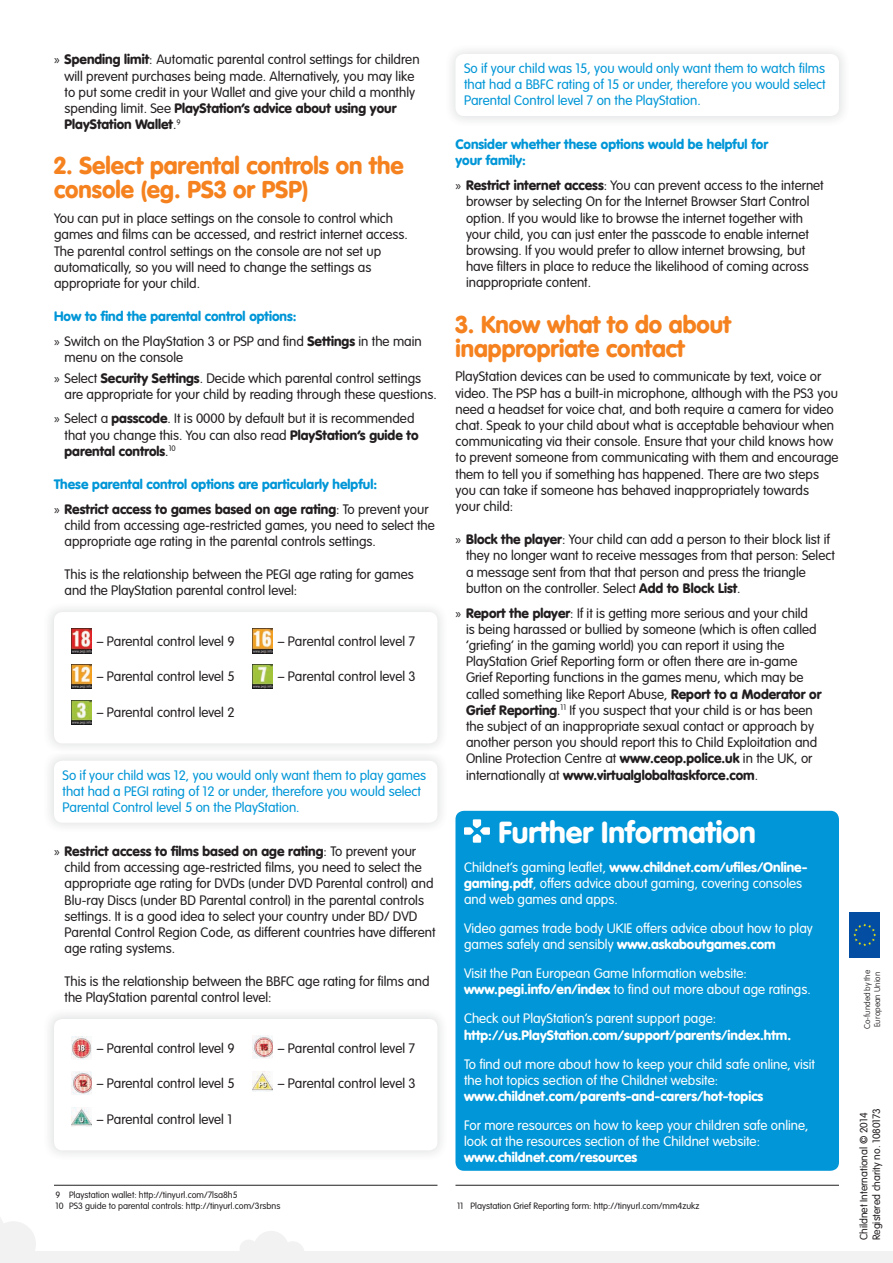
<style>
.page{position:relative;width:893px;height:1263px;background:#fff}
.page>*{position:absolute;margin:0;border:0;box-sizing:border-box;transform-origin:0 0}
.t1{font:900 30px "VAG Rounded Std";color:#fff}
.t2{font:900 24px/24px "VAG Rounded Std";color:#f5821f}
.t3{font:300 13.5px/16.2px "VAG Rounded Std";color:#231f20}
.t4{font:300 13.5px/16.2px "VAG Rounded Std";color:#fff}
.t5{font:300 13.5px/16.2px "VAG Rounded Std";color:#0096d7}
.t6{font:900 13.5px/24.8px "VAG Rounded Std";color:#0096d7}
.t7{font:900 13.5px "VAG Rounded Std";color:#fff}
.t8{font:900 13.5px/16.2px "VAG Rounded Std";color:#231f20}
.t9{font:300 10.5px/12.6px "VAG Rounded Std";color:#231f20}
.t10{font:300 9px/10.8px "VAG Rounded Std";color:#231f20}
.t11{font:100 8.25px/9.9px "VAG Rounded Std";color:#231f20}
.s1{font-family:"Myriad Pro";font-weight:400}
.s2{font-weight:900}
.s3{font-weight:900;color:#0096d7}
.s4{font-weight:300}
.s5{font-family:"Myriad Pro";font-weight:400;color:#231f20}
.s6{color:#231f20}
.s7{font-weight:300;color:#231f20}
</style>
<div class="page">
<div style="left:0;top:1251px;width:893px;height:12px;background:#f2f2f3"></div>
<svg style="left:240px;top:1231px;width:64px;height:20px"></svg>
<svg style="left:0;top:1218px;width:36px;height:33px"></svg>
<div style="left:850px;top:912px;width:30px;height:45px;background:#034ea2"></div>
<svg style="left:853px;top:923px;width:23px;height:23px"></svg>
<img style="left:71px;top:629px;width:21px;height:24px">
<img style="left:71px;top:664px;width:21px;height:25px">
<img style="left:71px;top:700px;width:21px;height:25px">
<img style="left:253px;top:629px;width:20px;height:24px">
<img style="left:253px;top:664px;width:20px;height:25px">
<img style="left:71px;top:1037px;width:21px;height:22px">
<img style="left:71px;top:1071px;width:21px;height:23px">
<img style="left:71px;top:1107px;width:20px;height:20px">
<img style="left:253px;top:1035px;width:20px;height:23px">
<img style="left:253px;top:1071px;width:19px;height:20px">
<hr style="left:54px;top:1185px;width:383px;height:1px;background:#231f20">
<hr style="left:455px;top:1185px;width:384px;height:1px;background:#231f20">
<div style="left:455px;top:811px;width:384px;height:360px;background:#0096d7;border-radius:9px"></div>
<svg style="left:464px;top:819px;width:26px;height:24px"></svg>
<p class="t3" style="left:65px;top:52px;width:357px;text-indent:-11px"><span class="s1">»</span> <span class="s2">Spending limit</span>: Automatic parental control settings for children will prevent purchases being made. Alternatively, you may like to put some credit in your Wallet and give your child a monthly spending limit. See <span class="s2">PlayStation’s advice about using your PlayStation Wallet</span>.<sup>9</sup></p>
<h2 class="t2" style="left:54px;top:155px;width:351px">2. Select parental controls on the console (eg. PS3 or PSP)</h2>
<p class="t3" style="left:54px;top:211px;width:355px">You can put in place settings on the console to control which games and films can be accessed, and restrict internet access.<br>The parental control settings on the console are not set up automatically, so you will need to change the settings as appropriate for your child.</p>
<p class="t3" style="left:54px;top:305px;width:369px;line-height:24.8px"><span class="s3">How to find the parental control options:<br></span><span class="s1">»</span> Switch on the PlayStation 3 or PSP and find <span class="s2">Settings</span> in the main</p>
<p class="t3" style="left:54px;top:348px;width:369px;line-height:20.4px;text-indent:11px">menu on the console<br><span class="s1">»</span> Select <span class="s2">Security Settings</span>. Decide which parental control settings</p>
<p class="t3" style="left:54px;top:382px;width:384px;line-height:24.8px;text-indent:11px">are appropriate for your child by reading through these questions. <span class="s1">»</span> Select a <span class="s2">passcode</span>. It is 0000 by default but it is recommended</p>
<p class="t8" style="left:65px;top:427px;width:356px"><span class="s4">that you change this. You can also read</span> PlayStation’s guide to parental controls<span class="s4">.</span><sup>10</sup></p>
<p class="t6" style="left:54px;top:472px;width:376px">These parental control options are particularly helpful:<br><span class="s5">»</span> <span class="s6">Restrict access to games based on age rating</span><span class="s7">: To prevent your</span></p>
<p class="t3" style="left:65px;top:518px;width:372px">child from accessing age-restricted games, you need to select the appropriate age rating in the parental controls settings.</p>
<p class="t3" style="left:65px;top:566px;width:351px">This is the relationship between the PEGI age rating for games and the PlayStation parental control level:</p>
<p class="t3" style="left:97px;top:633px;width:139px">– Parental control level 9</p>
<p class="t3" style="left:97px;top:669px;width:139px">– Parental control level 5</p>
<p class="t3" style="left:97px;top:705px;width:139px">– Parental control level 2</p>
<p class="t3" style="left:278px;top:633px;width:139px">– Parental control level 7</p>
<p class="t3" style="left:278px;top:669px;width:139px">– Parental control level 3</p>
<p class="t5" style="left:63px;top:767px;width:365px">So if your child was 12, you would only want them to play games that had a PEGI rating of 12 or under, therefore you would select<br>Parental Control level 5 on the PlayStation.</p>
<p class="t3" style="left:65px;top:843px;width:373px;text-indent:-11px"><span class="s1">»</span> <span class="s2">Restrict access to films based on age rating</span>: To prevent your child from accessing age-restricted films, you need to select the appropriate age rating for DVDs (under DVD Parental control) and Blu-ray Discs (under BD Parental control) in the parental controls settings. It is a good idea to select your country under BD/ DVD Parental Control Region Code, as different countries have different age rating systems.</p>
<p class="t3" style="left:65px;top:973px;width:367px">This is the relationship between the BBFC age rating for films and the PlayStation parental control level:</p>
<p class="t3" style="left:97px;top:1040px;width:139px">– Parental control level 9</p>
<p class="t3" style="left:97px;top:1076px;width:139px">– Parental control level 5</p>
<p class="t3" style="left:97px;top:1111px;width:137px">– Parental control level 1</p>
<p class="t3" style="left:278px;top:1040px;width:139px">– Parental control level 7</p>
<p class="t3" style="left:278px;top:1076px;width:139px">– Parental control level 3</p>
<p class="t5" style="left:464px;top:61px;width:363px;text-align:justify">So if your child was 15, you would only want them to watch films that had a BBFC rating of 15 or under, therefore you would select Parental Control level 7 on the PlayStation.</p>
<p class="t6" style="left:455px;top:137px;width:314px;line-height:16.2px">Consider whether these options would be helpful for your family:</p>
<p class="t3" style="left:466px;top:178px;width:359px;text-indent:-11px"><span class="s1">»</span> <span class="s2">Restrict internet access</span>: You can prevent access to the internet browser by selecting On for the Internet Browser Start Control option. If you would like to browse the internet together with your child, you can just enter the passcode to enable internet browsing. If you would prefer to allow internet browsing, but have filters in place to reduce the likelihood of coming across inappropriate content.</p>
<h2 class="t2" style="left:455px;top:313px;width:277px">3. Know what to do about inappropriate contact</h2>
<p class="t3" style="left:455px;top:369px;width:384px">PlayStation devices can be used to communicate by text, voice or video. The PSP has a built-in microphone, although with the PS3 you need a headset for voice chat, and both require a camera for video chat. Speak to your child about what is acceptable behaviour when communicating via their console. Ensure that your child knows how to prevent someone from communicating with them and encourage them to tell you if something has happened. There are two steps you can take if someone has behaved inappropriately towards<br>your child:</p>
<p class="t3" style="left:466px;top:532px;width:370px;text-indent:-11px"><span class="s1">»</span> <span class="s2">Block the player</span>: Your child can add a person to their block list if they no longer want to receive messages from that person: Select a message sent from that that person and press the triangle button on the controller. Select <span class="s2">Add to Block List</span>.</p>
<p class="t3" style="left:466px;top:605px;width:357px;text-indent:-11px"><span class="s1">»</span> <span class="s2">Report the player</span>: If it is getting more serious and your child<br>is being harassed or bullied by someone (which is often called ‘griefing’ in the gaming world) you can report it using the PlayStation Grief Reporting form or often there are in-game Grief Reporting functions in the games menu, which may be called something like Report Abuse, <span class="s2">Report to a Moderator or Grief Reporting</span>.<sup>11</sup> If you suspect that your child is or has been the subject of an inappropriate sexual contact or approach by another person you should report this to Child Exploitation and Online Protection Centre at <span class="s2">www.ceop.police.uk</span> in the UK, or internationally at <span class="s2">www.virtualglobaltaskforce.com</span>.</p>
<h1 class="t1" style="left:498px;top:814px;width:259px">Further Information</h1>
<p class="t4" style="left:464px;top:859px;width:345px">Childnet’s gaming leaflet, <span class="s2">www.childnet.com/ufiles/Online&shy;gaming.pdf</span>, offers advice about gaming, covering consoles and web games and apps.</p>
<p class="t4" style="left:464px;top:921px;width:350px">Video games trade body UKIE offers advice about how to play games safely and sensibly <span class="s2">www.askaboutgames.com</span></p>
<p class="t4" style="left:464px;top:966px;width:348px">Visit the Pan European Game Information website: <span class="s2">www.pegi.info/en/index</span> to find out more about age ratings.</p>
<p class="t4" style="left:464px;top:1011px;width:254px">Check out PlayStation’s parent support page:</p>
<p class="t7" style="left:464px;top:1027px;width:329px">http://us.PlayStation.com/support/parents/index.htm.</p>
<p class="t4" style="left:464px;top:1056px;width:353px">To find out more about how to keep your child safe online, visit the hot topics section of the Childnet website:</p>
<p class="t7" style="left:464px;top:1088px;width:301px">www.childnet.com/parents-and-carers/hot-topics</p>
<p class="t4" style="left:464px;top:1117px;width:346px">For more resources on how to keep your children safe online, look at the resources section of the Childnet website:</p>
<p class="t7" style="left:464px;top:1149px;width:175px">www.childnet.com/resources</p>
<p class="t10" style="left:56px;top:1190px;width:226px">9 Playstation wallet: http://tinyurl.com/7lsa8h5<br>10 PS3 guide to parental controls: http://tinyurl.com/3rsbns</p>
<p class="t10" style="left:457px;top:1201px;width:244px">11 Playstation Grief Reporting form: http://tinyurl.com/mm4zukz</p>
<p class="t11" style="left:863px;top:1029px;width:61px;rotate:-90deg">Co-funded by the<br>European Union</p>
<p class="t9" style="left:858px;top:1240px;width:134px;rotate:-90deg">Childnet International © 2014<br>Registered charity no. 1080173</p>
</div>
